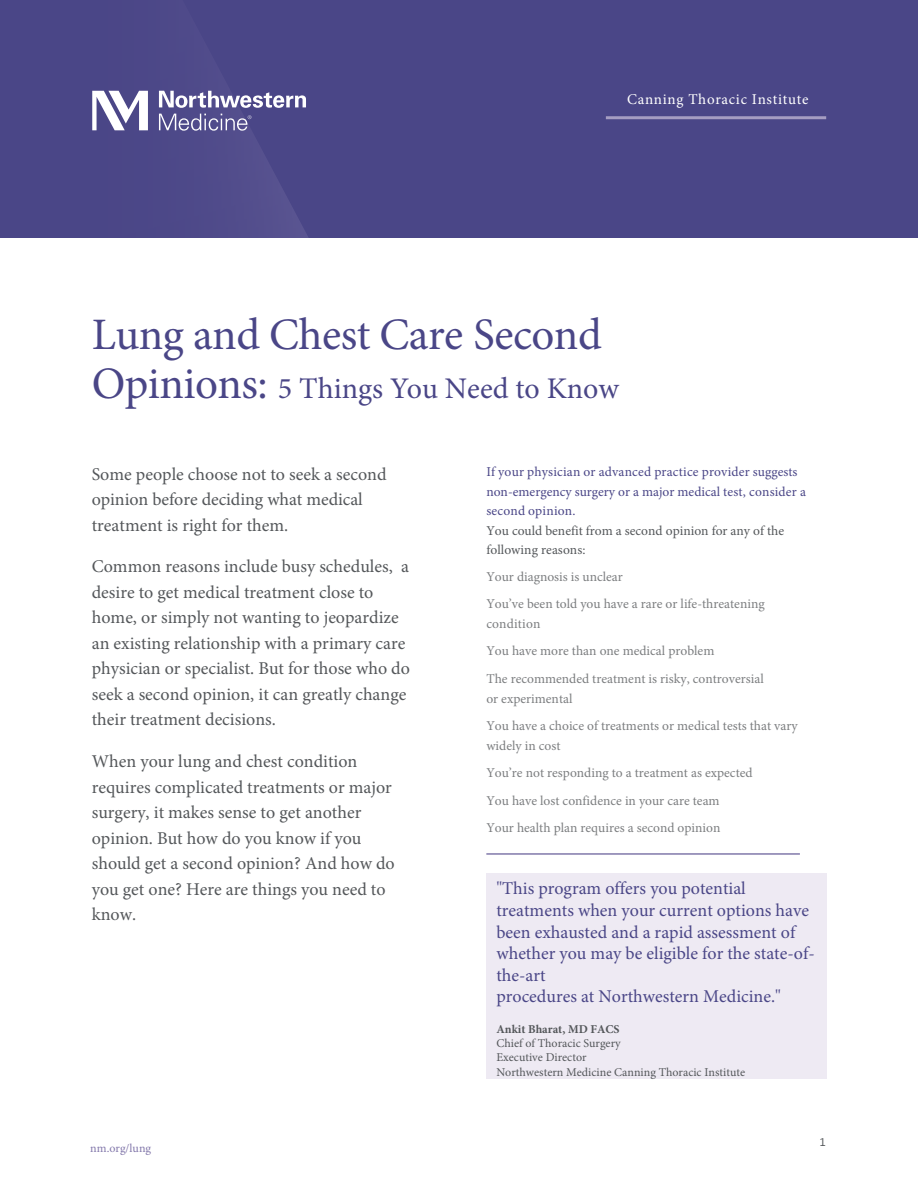
<style>
.page{position:relative;width:918px;height:1188px;background:#fff}
.page>*{position:absolute;margin:0;border:0;box-sizing:border-box;transform-origin:0 0}
.NM_-_Flyer_-_Subtitl{font:45px "Minion Pro";letter-spacing:-.01em;color:#4a4687}
.NM_-_Flyer_-_Subtitl-2{font:30px "Minion Pro";color:#4a4687}
.NM_-_Flyer_-_Contact{font:18px/25.5px "Minion Pro";color:#54575a}
.NM_-_Body_Copy{font:18px/21.6px "Minion Pro";color:#4a4687}
.NM_-_Flyer_-_Service{font:15px "Minion Pro";letter-spacing:.045em;color:#fff}
.NM_-_Flyer_-_Bullet{font:13.5px/27.6px "Minion Pro";color:#7c7e80}
.NM_-_Flyer_-_Bullet-2{font:13.5px/19.5px "Minion Pro";letter-spacing:.005em;color:#4a4687}
.NM_-_Body_Copy-2{font:12px/14.4px "Minion Pro";color:#54575a}
.t1{font:12px "Minion Pro";color:#8378ab}
.NM_-_Folio_Right{font:10.5px "Neo Sans Pro";color:#54575a}
.s1{font-size:45px}
.s2{color:#54575a}
.s3{font-weight:700}
</style>
<div class="page">
<div style="left:0;top:0;width:918px;height:238px;background:#4a4687"></div>
<svg style="left:92px;top:90px;width:216px;height:148px"></svg>
<hr style="left:486px;top:853px;width:314px;height:2px;background:#8179aa">
<div style="left:486px;top:874px;width:341px;height:205px;background:#eeeaf3"></div>
<hr style="left:606px;top:116px;width:220px;height:3px;background:#a59dc2">
<svg style="left:159px;top:91px;width:147px;height:17px"></svg>
<svg style="left:92px;top:91px;width:56px;height:39px"></svg>
<svg style="left:159px;top:114px;width:92px;height:17px"></svg>
<p class="NM_-_Flyer_-_Service" style="left:627px;top:89px;width:183px">Canning Thoracic Institute</p>
<p class="NM_-_Flyer_-_Subtitl" style="left:92px;top:304px;width:511px">Lung and Chest Care Second</p>
<p class="NM_-_Flyer_-_Subtitl-2" style="left:92px;top:368px;width:529px"><span class="s1">Opinions:</span> 5 Things You Need to Know</p>
<p class="NM_-_Flyer_-_Contact" style="left:92px;top:461px;width:296px">Some people choose not to seek a second opinion before deciding what medical treatment is right for them.</p>
<p class="NM_-_Flyer_-_Contact" style="left:92px;top:554px;width:320px">Common reasons include busy schedules, a desire to get medical treatment close to home, or simply not wanting to jeopardize an existing relationship with a primary care physician or specialist. But for those who do seek a second opinion, it can greatly change their treatment decisions.</p>
<p class="NM_-_Flyer_-_Contact" style="left:92px;top:749px;width:305px">When your lung and chest condition requires complicated treatments or major surgery, it makes sense to get another opinion. But how do you know if you should get a second opinion? And how do you get one? Here are things you need to know.</p>
<p class="t1" style="left:90px;top:1140px;width:62px">nm.org/lung</p>
<p class="NM_-_Flyer_-_Bullet-2" style="left:486px;top:462px;width:321px">If your physician or advanced practice provider suggests non-emergency surgery or a major medical test, consider a second opinion.<br><span class="s2">You could benefit from a second opinion for any of the following reasons:</span></p>
<p class="NM_-_Flyer_-_Bullet" style="left:486px;top:563px;width:280px">Your diagnosis is unclear<br>You’ve been told you have a rare or life-threatening</p>
<p class="NM_-_Flyer_-_Bullet" style="left:486px;top:610px;width:279px">condition<br>You have more than one medical problem<br>The recommended treatment is risky, controversial</p>
<p class="NM_-_Flyer_-_Bullet" style="left:486px;top:684px;width:313px">or experimental<br>You have a choice of treatments or medical tests that vary</p>
<p class="NM_-_Flyer_-_Bullet" style="left:486px;top:732px;width:268px">widely in cost<br>You’re not responding to a treatment as expected You have lost confidence in your care team<br>Your health plan requires a second opinion</p>
<p class="NM_-_Body_Copy" style="left:496px;top:878px;width:320px">"This program offers you potential treatments when your current options have been exhausted and a rapid assessment of whether you may be eligible for the state-of&shy;the-art<br>procedures at Northwestern Medicine."</p>
<p class="NM_-_Body_Copy-2" style="left:496px;top:1022px;width:250px"><span class="s3">Ankit Bharat, MD FACS<br></span>Chief of Thoracic Surgery<br>Executive Director<br>Northwestern Medicine Canning Thoracic Institute</p>
<p class="NM_-_Folio_Right" style="left:820px;top:1136px;width:8px">1</p>
</div>
